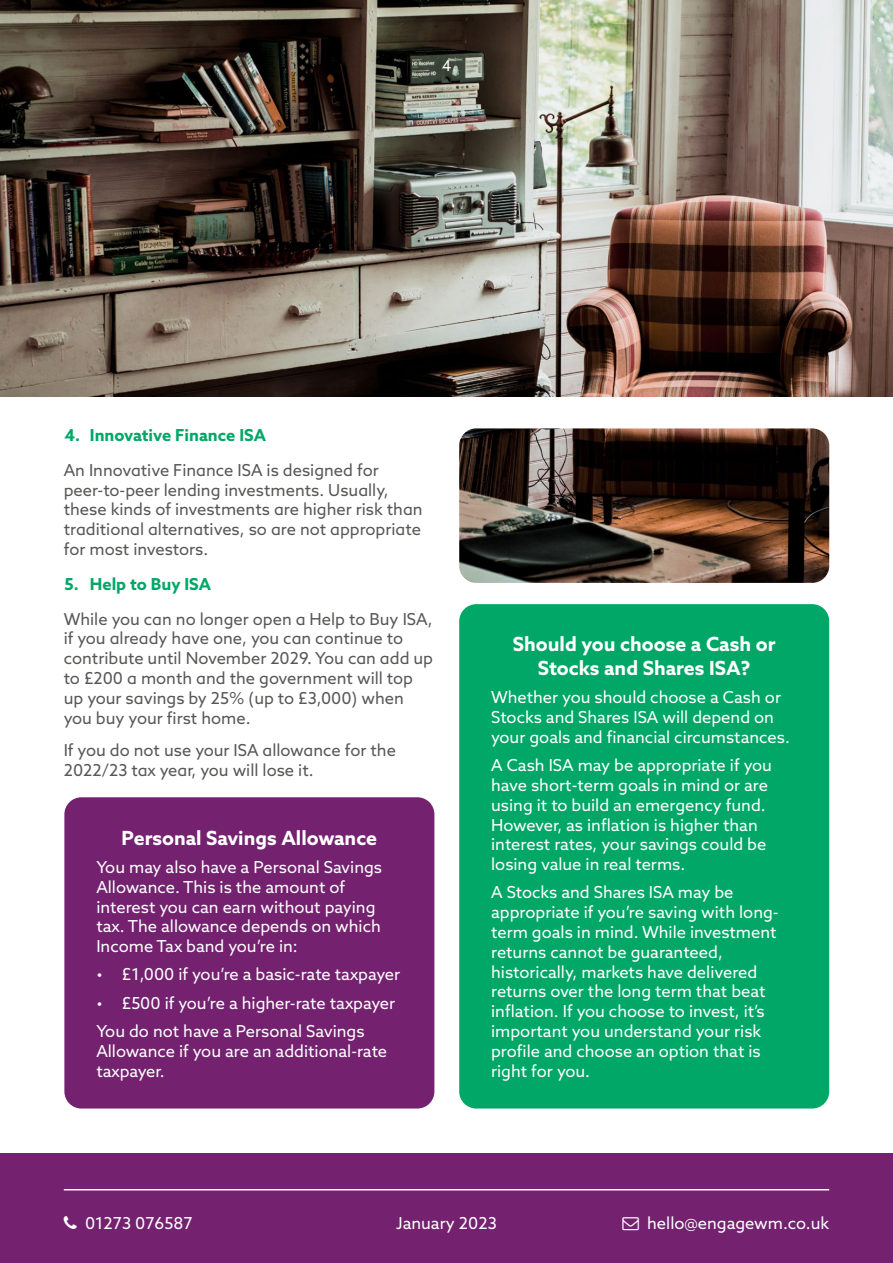
<style>
.page{position:relative;width:893px;height:1263px;background:#fff}
.page>*{position:absolute;margin:0;border:0;box-sizing:border-box;transform-origin:0 0}
.t1{font:700 19.5px/23.4px "Azo Sans";color:#fff;text-align:center}
.t2{font:16.5px/19.8px "Azo Sans";color:#fff}
.t3{font:16.5px/19.8px "Azo Sans";color:#575756}
.t4{font:700 16.5px "Azo Sans";color:#00a766}
.t5{font:15px "Azo Sans";color:#fff}
</style>
<div class="page">
<img style="left:0;top:0;width:893px;height:396px">
<div style="left:0;top:1153px;width:893px;height:110px;background:#742270"></div>
<hr style="left:64px;top:1189px;width:765px;height:1px;background:#fff">
<div style="left:64px;top:797px;width:370px;height:311px;background:#742270;border-radius:17px"></div>
<div style="left:459px;top:604px;width:370px;height:504px;background:#00a766;border-radius:17px"></div>
<img style="left:459px;top:428px;width:370px;height:155px">
<p class="t5" style="left:442px;top:56px;width:11px">4</p>
<p class="t4" style="left:64px;top:425px;width:203px">4. Innovative Finance ISA</p>
<p class="t3" style="left:64px;top:460px;width:360px">An Innovative Finance ISA is designed for peer-to-peer lending investments. Usually, these kinds of investments are higher risk than traditional alternatives, so are not appropriate for most investors.</p>
<p class="t4" style="left:64px;top:573px;width:148px">5. Help to Buy ISA</p>
<p class="t3" style="left:64px;top:609px;width:371px">While you can no longer open a Help to Buy ISA, if you already have one, you can continue to contribute until November 2029. You can add up to £200 a month and the government will top up your savings by 25% (up to £3,000) when you buy your first home.</p>
<p class="t3" style="left:64px;top:740px;width:334px">If you do not use your ISA allowance for the<br>2022/23 tax year, you will lose it.</p>
<p class="t1" style="left:122px;top:825px;width:257px">Personal Savings Allowance</p>
<p class="t2" style="left:96px;top:857px;width:287px">You may also have a Personal Savings Allowance. This is the amount of interest you can earn without paying tax. The allowance depends on which Income Tax band you’re in:</p>
<p class="t2" style="left:96px;top:964px;width:305px">• £1,000 if you’re a basic-rate taxpayer</p>
<p class="t2" style="left:96px;top:988px;width:300px;line-height:28.3px">• £500 if you’re a higher-rate taxpayer<br>You do not have a Personal Savings</p>
<p class="t2" style="left:96px;top:1041px;width:292px">Allowance if you are an additional-rate taxpayer.</p>
<p class="t1" style="left:513px;top:632px;width:264px">Should you choose a Cash or<br>Stocks and Shares ISA?</p>
<p class="t2" style="left:491px;top:687px;width:300px">Whether you should choose a Cash or<br>Stocks and Shares ISA will depend on your goals and financial circumstances.</p>
<p class="t2" style="left:491px;top:755px;width:282px">A Cash ISA may be appropriate if you have short-term goals in mind or are using it to build an emergency fund.<br>However, as inflation is higher than interest rates, your savings could be losing value in real terms.</p>
<p class="t2" style="left:491px;top:882px;width:289px">A Stocks and Shares ISA may be appropriate if you’re saving with long&shy;term goals in mind. While investment returns cannot be guaranteed, historically, markets have delivered returns over the long term that beat inflation. If you choose to invest, it’s important you understand your risk profile and choose an option that is right for you.</p>
<p class="t2" style="left:85px;top:1213px;width:109px">01273 076587</p>
<p class="t2" style="left:647px;top:1213px;width:184px">hello@engagewm.co.uk</p>
<p class="t2" style="left:396px;top:1213px;width:102px">January 2023</p>
</div>
